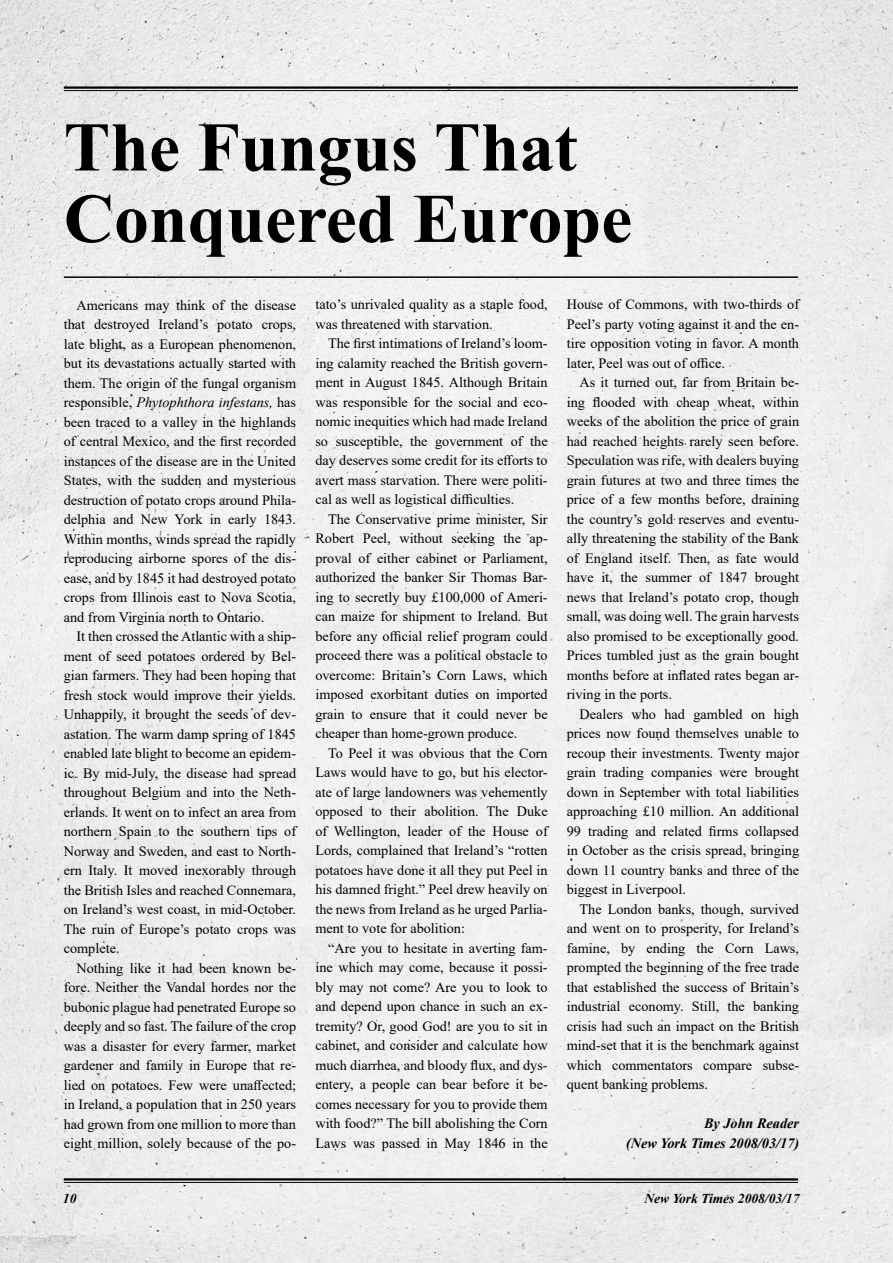
<style>
.page{position:relative;width:893px;height:1263px;background:#fff}
.page>*{position:absolute;margin:0;border:0;box-sizing:border-box;transform-origin:0 0}
.t1{font:700 69.6px/71.4px "Times New Roman";color:#000}
.t2{font:14.25px/19.5px "Times New Roman";color:#000;text-align:justify}
.t3{font:italic 700 14.25px/19.5px "Times New Roman";color:#000;text-align:right}
.t4{font:italic 700 13.5px "Times New Roman";color:#000}
.s1{font-style:italic}
</style>
<div class="page">
<img style="left:0;top:0;width:893px;height:1263px">
<hr style="left:64px;top:1178px;width:734px;height:2px;background:#000">
<hr style="left:64px;top:1182px;width:734px;height:1px;background:#000">
<hr style="left:64px;top:86px;width:734px;height:3px;background:#000">
<hr style="left:64px;top:90px;width:734px;height:1px;background:#000">
<hr style="left:64px;top:276px;width:734px;height:2px;background:#000">
<h1 class="t1" style="left:64px;top:109px;width:570px">The Fungus That<br>Conquered Europe</h1>
<p class="t2" style="left:64px;top:295px;width:234px;text-indent:13px">Americans may think of the disease that destroyed Ireland’s potato crops, late blight, as a European phenomenon, but its devastations actually started with them. The origin of the fungal organism responsible, <span class="s1">Phytophthora infestans,</span> has been traced to a valley in the highlands of central Mexico, and the first recorded instances of the disease are in the United States, with the sudden and mysterious destruction of potato crops around Phila&shy;delphia and New York in early 1843.<br>Within months, winds spread the rapidly reproducing airborne spores of the dis&shy;ease, and by 1845 it had destroyed potato crops from Illinois east to Nova Scotia, and from Virginia north to Ontario.</p>
<p class="t2" style="left:64px;top:626px;width:234px;text-indent:13px">It then crossed the Atlantic with a ship&shy;ment of seed potatoes ordered by Bel&shy;gian farmers. They had been hoping that fresh stock would improve their yields.<br>Unhappily, it brought the seeds of dev&shy;astation. The warm damp spring of 1845 enabled late blight to become an epidem&shy;ic. By mid-July, the disease had spread throughout Belgium and into the Neth&shy;erlands. It went on to infect an area from northern Spain to the southern tips of Norway and Sweden, and east to North&shy;ern Italy. It moved inexorably through the British Isles and reached Connemara, on Ireland’s west coast, in mid-October.<br>The ruin of Europe’s potato crops was complete.</p>
<p class="t2" style="left:64px;top:957px;width:234px;text-indent:13px">Nothing like it had been known be&shy;fore. Neither the Vandal hordes nor the bubonic plague had penetrated Europe so deeply and so fast. The failure of the crop was a disaster for every farmer, market gardener and family in Europe that re&shy;lied on potatoes. Few were unaffected; in Ireland, a population that in 250 years had grown from one million to more than eight million, solely because of the po-</p>
<p class="t2" style="left:315px;top:294px;width:234px">tato’s unrivaled quality as a staple food, was threatened with starvation.</p>
<p class="t2" style="left:315px;top:333px;width:234px;text-indent:13px">The first intimations of Ireland’s loom&shy;ing calamity reached the British govern&shy;ment in August 1845. Although Britain was responsible for the social and eco&shy;nomic inequities which had made Ireland so susceptible, the government of the day deserves some credit for its efforts to avert mass starvation. There were politi&shy;cal as well as logistical difficulties.</p>
<p class="t2" style="left:315px;top:509px;width:234px;text-indent:13px">The Conservative prime minister, Sir Robert Peel, without seeking the ap&shy;proval of either cabinet or Parliament, authorized the banker Sir Thomas Bar&shy;ing to secretly buy £100,000 of Ameri&shy;can maize for shipment to Ireland. But before any official relief program could proceed there was a political obstacle to overcome: Britain’s Corn Laws, which imposed exorbitant duties on imported grain to ensure that it could never be cheaper than home-grown produce.</p>
<p class="t2" style="left:315px;top:743px;width:234px;text-indent:13px">To Peel it was obvious that the Corn Laws would have to go, but his elector&shy;ate of large landowners was vehemently opposed to their abolition. The Duke of Wellington, leader of the House of Lords, complained that Ireland’s “rotten potatoes have done it all they put Peel in his damned fright.” Peel drew heavily on the news from Ireland as he urged Parlia&shy;ment to vote for abolition:</p>
<p class="t2" style="left:315px;top:938px;width:234px;text-indent:13px">“Are you to hesitate in averting fam&shy;ine which may come, because it possi&shy;bly may not come? Are you to look to and depend upon chance in such an ex&shy;tremity? Or, good God! are you to sit in cabinet, and consider and calculate how much diarrhea, and bloody flux, and dys&shy;entery, a people can bear before it be&shy;comes necessary for you to provide them with food?” The bill abolishing the Corn Laws was passed in May 1846 in the</p>
<p class="t2" style="left:567px;top:294px;width:234px">House of Commons, with two-thirds of Peel’s party voting against it and the en&shy;tire opposition voting in favor. A month later, Peel was out of office.</p>
<p class="t2" style="left:567px;top:372px;width:234px;text-indent:13px">As it turned out, far from Britain be&shy;ing flooded with cheap wheat, within weeks of the abolition the price of grain had reached heights rarely seen before.<br>Speculation was rife, with dealers buying grain futures at two and three times the price of a few months before, draining the country’s gold reserves and eventu&shy;ally threatening the stability of the Bank of England itself. Then, as fate would have it, the summer of 1847 brought news that Ireland’s potato crop, though small, was doing well. The grain harvests also promised to be exceptionally good.<br>Prices tumbled just as the grain bought months before at inflated rates began ar&shy;riving in the ports.</p>
<p class="t2" style="left:567px;top:704px;width:234px;text-indent:13px">Dealers who had gambled on high prices now found themselves unable to recoup their investments. Twenty major grain trading companies were brought down in September with total liabilities approaching £10 million. An additional 99 trading and related firms collapsed in October as the crisis spread, bringing down 11 country banks and three of the biggest in Liverpool.</p>
<p class="t2" style="left:567px;top:898px;width:234px;text-indent:13px">The London banks, though, survived and went on to prosperity, for Ireland’s famine, by ending the Corn Laws, prompted the beginning of the free trade that established the success of Britain’s industrial economy. Still, the banking crisis had such an impact on the British mind-set that it is the benchmark against which commentators compare subse&shy;quent banking problems.</p>
<p class="t3" style="left:626px;top:1113px;width:174px">By John Reader<br>(New York Times 2008/03/17)</p>
<p class="t4" style="left:63px;top:1189px;width:15px">10</p>
<p class="t4" style="left:644px;top:1189px;width:156px">New York Times 2008/03/17</p>
</div>
